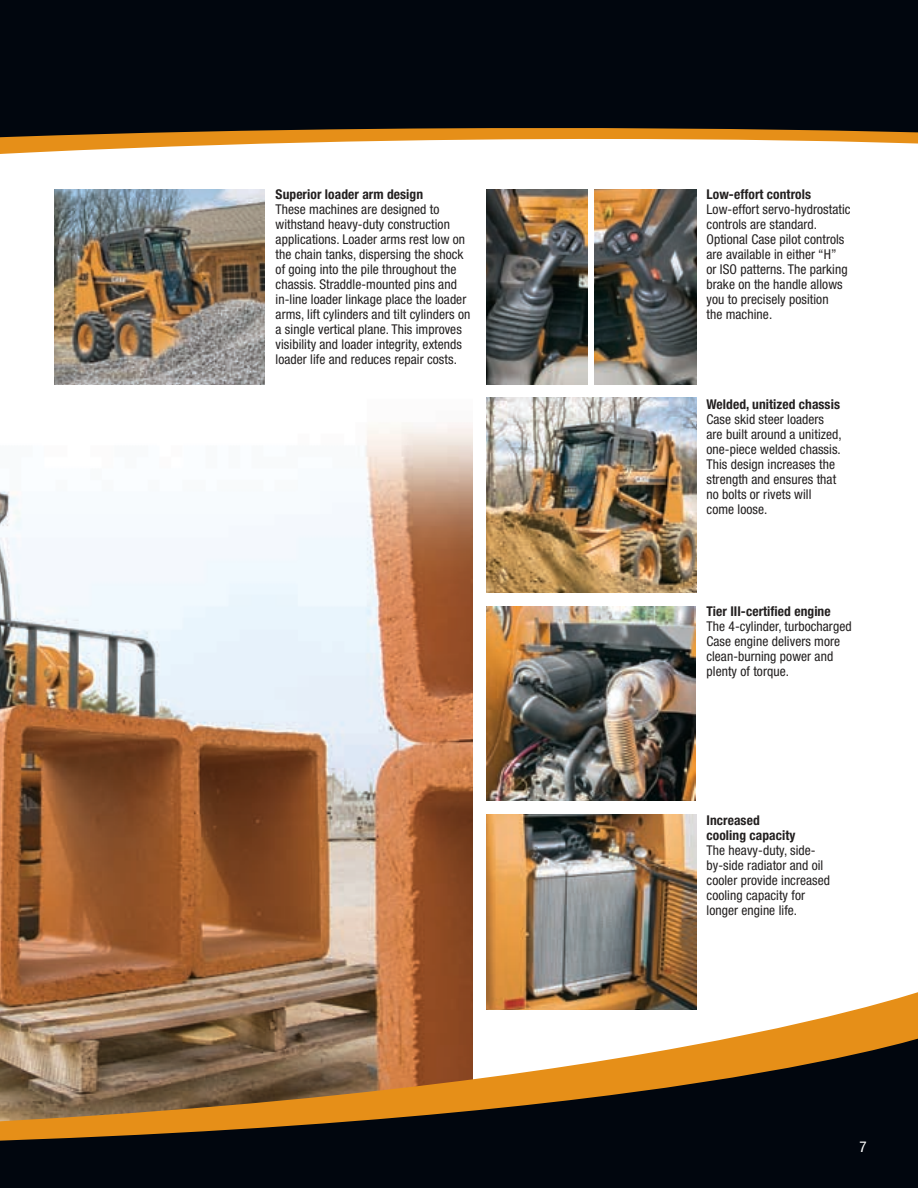
<style>
.page{position:relative;width:918px;height:1188px;background:#fff}
.page>*{position:absolute;margin:0;border:0;box-sizing:border-box;transform-origin:0 0}
.t1{font:condensed 15px "Helvetica Neue";color:#fff}
.t2{font:condensed 13.5px/15px "Helvetica Neue";letter-spacing:.005em;color:#232020}
.t3{font:700 condensed 13.5px/15px "Helvetica Neue";letter-spacing:.005em;color:#232020}
</style>
<div class="page">
<img style="left:0;top:384px;width:472px;height:600px">
<svg style="left:0;top:984px;width:918px;height:47px"></svg>
<svg style="left:0;top:0;width:918px;height:236px;fill:#01060e"></svg>
<svg style="left:0;top:1031px;width:918px;height:157px;background:#58432b"></svg>
<img style="left:54px;top:189px;width:211px;height:195px">
<img style="left:486px;top:397px;width:211px;height:196px">
<img style="left:487px;top:607px;width:209px;height:194px">
<img style="left:486px;top:814px;width:211px;height:196px">
<img style="left:486px;top:189px;width:102px;height:195px">
<img style="left:595px;top:189px;width:102px;height:195px">
<p class="t3" style="left:276px;top:188px;width:149px">Superior loader arm design</p>
<p class="t2" style="left:276px;top:203px;width:196px">These machines are designed to withstand heavy-duty construction applications. Loader arms rest low on the chain tanks, dispersing the shock of going into the pile throughout the chassis. Straddle-mounted pins and in-line loader linkage place the loader arms, lift cylinders and tilt cylinders on a single vertical plane. This improves visibility and loader integrity, extends loader life and reduces repair costs.</p>
<p class="t3" style="left:707px;top:188px;width:106px">Low-effort controls</p>
<p class="t2" style="left:707px;top:203px;width:146px">Low-effort servo-hydrostatic controls are standard.<br>Optional Case pilot controls are available in either “H”<br>or ISO patterns. The parking brake on the handle allows you to precisely position<br>the machine.</p>
<p class="t3" style="left:707px;top:398px;width:135px">Welded, unitized chassis</p>
<p class="t2" style="left:707px;top:413px;width:137px">Case skid steer loaders are built around a unitized, one-piece welded chassis.<br>This design increases the strength and ensures that no bolts or rivets will come loose.</p>
<p class="t3" style="left:707px;top:605px;width:126px">Tier III-certified engine</p>
<p class="t2" style="left:707px;top:620px;width:147px">The 4-cylinder, turbocharged<br>Case engine delivers more clean-burning power and plenty of torque.</p>
<p class="t3" style="left:707px;top:814px;width:90px">Increased cooling capacity</p>
<p class="t2" style="left:707px;top:844px;width:125px">The heavy-duty, side&shy;by-side radiator and oil cooler provide increased cooling capacity for longer engine life.</p>
<p class="t1" style="left:860px;top:1141px;width:9px">7</p>
</div>
